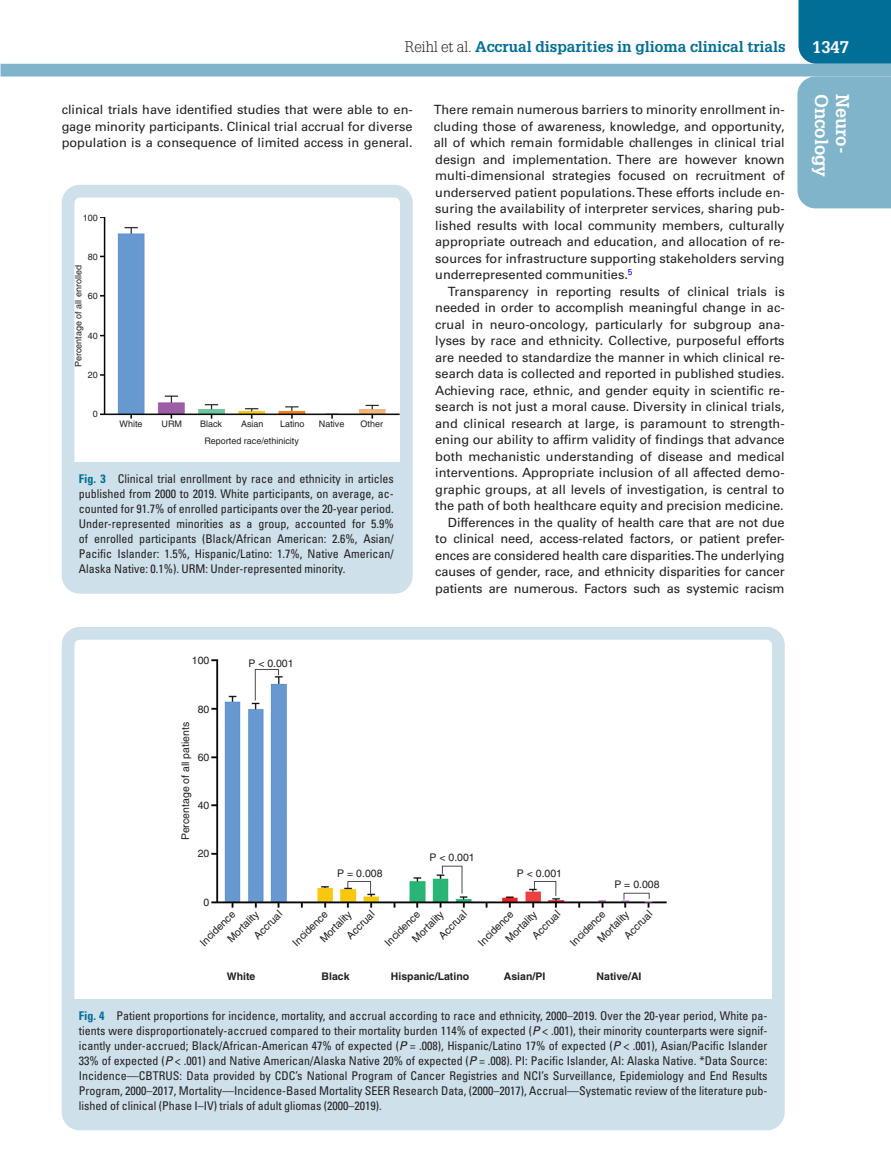
<style>
.page{position:relative;width:891px;height:1175px;background:#fff}
.page>*{position:absolute;margin:0;border:0;box-sizing:border-box;transform-origin:0 0}
.t1{font:700 18px "Glypha LT Std";color:#fff}
.t2{font:700 16.5px "Glypha LT Std";color:#fff}
.t3{font:700 15px "Glypha LT Std";color:#006e96}
.t4{font:12.75px/16.5px "Univers LT Std";color:#231f20;text-align:justify}
.t5{font:condensed 12px/15px "Univers LT Std";color:#231f20;text-align:justify}
.t6{font:10.5px "Helvetica";color:#231f20}
.t7{font:700 10.5px "Helvetica";color:#231f20}
.t8{font:9px/16.4px "Helvetica";color:#231f20;text-align:center}
.s1{font-weight:300;color:#231f20}
.s2{font-weight:700;color:#006e96}
.s3{font-style:italic;font-stretch:normal}
</style>
<div class="page">
<div style="left:799px;top:0;width:92px;height:64px;background:#006e96"></div>
<div style="left:1px;top:64px;width:890px;height:12px;background:#7fb4ca"></div>
<div style="left:797px;top:76px;width:94px;height:132px;background:#7fb4ca"></div>
<div style="left:70px;top:462px;width:334px;height:119px;background:#cee0ea"></div>
<img style="left:100px;top:217px;width:299px;height:201px">
<div style="left:62px;top:185px;width:351px;height:408px;border:13px solid #cee0ea;border-radius:12px"></div>
<div style="left:70px;top:999px;width:706px;height:118px;background:#cee0ea"></div>
<img style="left:211px;top:659px;width:455px;height:248px">
<div style="left:62px;top:627px;width:723px;height:503px;border:13px solid #cee0ea;border-radius:12px"></div>
<p class="t3" style="left:405px;top:37px;width:382px"><span class="s1">Reihl et al.</span> Accrual disparities in glioma clinical trials</p>
<p class="t2" style="left:812px;top:37px;width:38px">1347</p>
<h1 class="t1" style="left:833px;top:94px;width:85px;rotate:90deg">Oncology</h1>
<h1 class="t1" style="left:854px;top:94px;width:61px;rotate:90deg">Neuro-</h1>
<p class="t4" style="left:62px;top:102px;width:353px">clinical trials have identified studies that were able to en&shy;gage minority participants. Clinical trial accrual for diverse population is a consequence of limited access in general.</p>
<p class="t4" style="left:434px;top:102px;width:353px">There remain numerous barriers to minority enrollment in&shy;cluding those of awareness, knowledge, and opportunity, all of which remain formidable challenges in clinical trial design and implementation. There are however known multi-dimensional strategies focused on recruitment of underserved patient populations. These efforts include en&shy;suring the availability of interpreter services, sharing pub&shy;lished results with local community members, culturally appropriate outreach and education, and allocation of re&shy;sources for infrastructure supporting stakeholders serving underrepresented communities.<sup>5</sup></p>
<p class="t4" style="left:435px;top:283px;width:351px;text-align:right">Transparency in reporting results of clinical trials is needed in order to accomplish meaningful change in ac&shy;crual in neuro-oncology, particularly for subgroup ana&shy;lyses by race and ethnicity. Collective, purposeful efforts are needed to standardize the manner in which clinical re&shy;search data is collected and reported in published studies.<br>Achieving race, ethnic, and gender equity in scientific re&shy;search is not just a moral cause. Diversity in clinical trials, and clinical research at large, is paramount to strength&shy;ening our ability to affirm validity of findings that advance both mechanistic understanding of disease and medical interventions. Appropriate inclusion of all affected demo&shy;graphic groups, at all levels of investigation, is central to the path of both healthcare equity and precision medicine.<br>Differences in the quality of health care that are not due to clinical need, access-related factors, or patient prefer&shy;ences are considered health care disparities. The underlying causes of gender, race, and ethnicity disparities for cancer patients are numerous. Factors such as systemic racism</p>
<p class="t8" style="left:83px;top:209px;width:17px">100</p>
<p class="t8" style="left:88px;top:249px;width:12px">80</p>
<p class="t8" style="left:88px;top:288px;width:12px">60</p>
<p class="t8" style="left:70px;top:367px;width:104px;rotate:-90deg">Percentage of all enrolled</p>
<p class="t8" style="left:88px;top:327px;width:12px">40</p>
<p class="t8" style="left:88px;top:366px;width:12px">20</p>
<p class="t8" style="left:93px;top:405px;width:7px">0</p>
<p class="t8" style="left:280px;top:416px;width:26px">Latino</p>
<p class="t8" style="left:319px;top:416px;width:27px">Native</p>
<p class="t8" style="left:361px;top:416px;width:24px">Other</p>
<p class="t8" style="left:120px;top:416px;width:25px">White</p>
<p class="t8" style="left:162px;top:416px;width:22px">URM</p>
<p class="t8" style="left:200px;top:416px;width:24px">Black</p>
<p class="t8" style="left:204px;top:416px;width:96px">Asian<br>Reported race/ethinicity</p>
<p class="t5" style="left:79px;top:471px;width:317px"><span class="s2">Fig. 3</span> Clinical trial enrollment by race and ethnicity in articles published from 2000 to 2019. White participants, on average, ac&shy;counted for 91.7% of enrolled participants over the 20-year period.<br>Under-represented minorities as a group, accounted for 5.9% of enrolled participants (Black/African American: 2.6%, Asian/ Pacific Islander: 1.5%, Hispanic/Latino: 1.7%, Native American/ Alaska Native: 0.1%). URM: Under-represented minority.</p>
<p class="t6" style="left:192px;top:654px;width:19px">100</p>
<p class="t6" style="left:248px;top:657px;width:47px">P &lt; 0.001</p>
<p class="t6" style="left:198px;top:703px;width:13px">80</p>
<p class="t6" style="left:179px;top:840px;width:120px;rotate:-90deg">Percentage of all patients</p>
<p class="t6" style="left:198px;top:751px;width:13px">60</p>
<p class="t6" style="left:198px;top:799px;width:13px">40</p>
<p class="t6" style="left:198px;top:847px;width:13px">20</p>
<p class="t6" style="left:337px;top:867px;width:47px">P = 0.008</p>
<p class="t6" style="left:430px;top:851px;width:47px">P &lt; 0.001</p>
<p class="t6" style="left:517px;top:867px;width:47px">P &lt; 0.001</p>
<p class="t6" style="left:614px;top:878px;width:47px">P = 0.008</p>
<p class="t6" style="left:204px;top:895px;width:7px">0</p>
<p class="t6" style="left:197px;top:939px;width:46px;rotate:-45deg">Incidence</p>
<p class="t6" style="left:251px;top:932px;width:37px;rotate:-45deg">Accrual</p>
<p class="t6" style="left:290px;top:939px;width:46px;rotate:-45deg">Incidence</p>
<p class="t6" style="left:344px;top:932px;width:37px;rotate:-45deg">Accrual</p>
<p class="t6" style="left:382px;top:939px;width:46px;rotate:-45deg">Incidence</p>
<p class="t6" style="left:436px;top:932px;width:37px;rotate:-45deg">Accrual</p>
<p class="t6" style="left:476px;top:939px;width:46px;rotate:-45deg">Incidence</p>
<p class="t6" style="left:530px;top:932px;width:37px;rotate:-45deg">Accrual</p>
<p class="t6" style="left:568px;top:939px;width:46px;rotate:-45deg">Incidence</p>
<p class="t6" style="left:621px;top:932px;width:37px;rotate:-45deg">Accrual</p>
<p class="t6" style="left:225px;top:936px;width:41px;rotate:-45deg">Mortality</p>
<p class="t6" style="left:317px;top:936px;width:41px;rotate:-45deg">Mortality</p>
<p class="t6" style="left:410px;top:936px;width:41px;rotate:-45deg">Mortality</p>
<p class="t6" style="left:503px;top:936px;width:41px;rotate:-45deg">Mortality</p>
<p class="t6" style="left:595px;top:936px;width:41px;rotate:-45deg">Mortality</p>
<p class="t7" style="left:227px;top:970px;width:30px">White</p>
<p class="t7" style="left:322px;top:970px;width:30px">Black</p>
<p class="t7" style="left:391px;top:970px;width:80px">Hispanic/Latino</p>
<p class="t7" style="left:504px;top:970px;width:43px">Asian/PI</p>
<p class="t7" style="left:597px;top:970px;width:46px">Native/AI</p>
<p class="t5" style="left:79px;top:1008px;width:690px"><span class="s2">Fig. 4</span> Patient proportions for incidence, mortality, and accrual according to race and ethnicity, 2000–2019. Over the 20-year period, White pa&shy;tients were disproportionately-accrued compared to their mortality burden 114% of expected (<span class="s3">P</span> &lt; .001), their minority counterparts were signif&shy;icantly under-accrued; Black/African-American 47% of expected (<span class="s3">P</span> = .008), Hispanic/Latino 17% of expected (<span class="s3">P</span> &lt; .001), Asian/Pacific Islander 33% of expected (<span class="s3">P</span> &lt; .001) and Native American/Alaska Native 20% of expected (<span class="s3">P</span> = .008). PI: Pacific Islander, AI: Alaska Native. *Data Source:<br>Incidence—CBTRUS: Data provided by CDC’s National Program of Cancer Registries and NCI’s Surveillance, Epidemiology and End Results Program, 2000–2017, Mortality—Incidence-Based Mortality SEER Research Data, (2000–2017), Accrual—Systematic review of the literature pub&shy;lished of clinical (Phase I–IV) trials of adult gliomas (2000–2019).</p>
</div>
